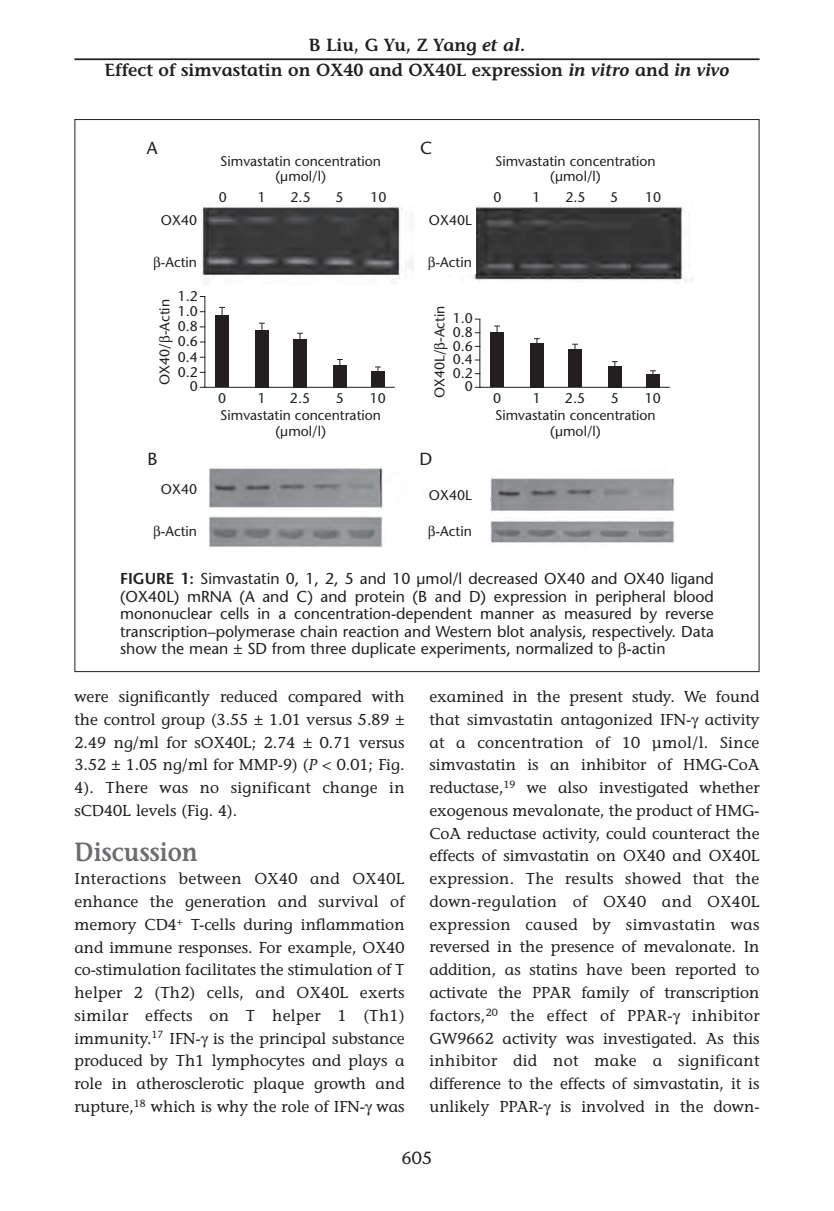
<style>
.page{position:relative;width:834px;height:1211px;background:#fff}
.page>*{position:absolute;margin:0;border:0;box-sizing:border-box;transform-origin:0 0}
.t1{font:600 26.25px "Stone Informal";color:#6c6d70;scale:.9 1}
.t2{font:600 17.5px/24.5px "Stone Informal";color:#231f20;text-align:center}
.t3{font:17.5px "Stone Sans";color:#231f20}
.t4{font:17.5px "Stone Informal";color:#231f20}
.t5{font:15.75px/22.8px "Stone Informal";color:#231f20;text-align:justify}
.t6{font:15.75px/17.5px "Stone Sans";color:#231f20;text-align:justify}
.t7{font:14px/15px "Stone Sans";color:#231f20;text-align:center}
.s1{font-style:italic}
.s2{font-weight:600}
</style>
<div class="page">
<hr style="left:74px;top:58px;width:685px;height:2px;background:#231f20">
<img style="left:202px;top:205px;width:491px;height:79px">
<img style="left:209px;top:468px;width:465px;height:79px">
<div style="left:414px;top:205px;width:61px;height:69px;background:#fff"></div>
<div style="left:437px;top:458px;width:53px;height:91px;background:#fff"></div>
<svg style="left:200px;top:296px;width:195px;height:92px"></svg>
<svg style="left:474px;top:318px;width:196px;height:70px"></svg>
<svg style="left:428px;top:525px;width:7px;height:13px"></svg>
<p class="t2" style="left:105px;top:35px;width:626px">B Liu, G Yu, Z Yang <span class="s1">et al</span>.<br>Effect of simvastatin on OX40 and OX40L expression <span class="s1">in vitro</span> and <span class="s1">in vivo</span></p>
<p class="t3" style="left:147px;top:141px;width:12px">A</p>
<p class="t7" style="left:161px;top:214px;width:38px">OX40</p>
<p class="t7" style="left:161px;top:256px;width:38px">-Actin</p>
<p class="t7" style="left:178px;top:290px;width:22px;text-align:right">1.2<br>1.0<br>0.8<br>0.6<br>0.4<br>0.2<br>0</p>
<p class="t7" style="left:158px;top:385px;width:87px;rotate:-90deg">OX40/ -Actin</p>
<p class="t3" style="left:147px;top:452px;width:12px">B</p>
<p class="t7" style="left:161px;top:483px;width:38px">OX40</p>
<p class="t7" style="left:161px;top:524px;width:38px">-Actin</p>
<p class="t3" style="left:420px;top:141px;width:13px">C</p>
<p class="t7" style="left:495px;top:154px;width:162px;line-height:15.8px">Simvastatin concentration (µmol/l)</p>
<p class="t7" style="left:220px;top:154px;width:162px;line-height:15.8px">Simvastatin concentration (µmol/l)</p>
<p class="t7" style="left:335px;top:191px;width:10px">5</p>
<p class="t7" style="left:370px;top:191px;width:18px">10</p>
<p class="t7" style="left:493px;top:191px;width:10px">0</p>
<p class="t7" style="left:610px;top:191px;width:10px">5</p>
<p class="t7" style="left:645px;top:191px;width:18px">10</p>
<p class="t7" style="left:532px;top:191px;width:10px">1</p>
<p class="t7" style="left:565px;top:191px;width:22px">2.5</p>
<p class="t7" style="left:219px;top:191px;width:10px">0</p>
<p class="t7" style="left:258px;top:191px;width:10px">1</p>
<p class="t7" style="left:290px;top:191px;width:22px">2.5</p>
<p class="t7" style="left:218px;top:392px;width:10px">0</p>
<p class="t7" style="left:258px;top:392px;width:10px">1</p>
<p class="t7" style="left:290px;top:392px;width:22px">2.5</p>
<p class="t7" style="left:336px;top:392px;width:10px">5</p>
<p class="t7" style="left:370px;top:392px;width:18px">10</p>
<p class="t7" style="left:429px;top:214px;width:44px">OX40L</p>
<p class="t7" style="left:435px;top:256px;width:38px">-Actin</p>
<p class="t7" style="left:433px;top:342px;width:38px;rotate:-90deg">-Actin</p>
<p class="t7" style="left:452px;top:313px;width:22px;line-height:13.7px;text-align:right">1.0<br>0.8<br>0.6<br>0.4<br>0.2<br>0</p>
<p class="t7" style="left:433px;top:398px;width:50px;rotate:-90deg">OX40L/</p>
<p class="t7" style="left:493px;top:392px;width:10px">0</p>
<p class="t7" style="left:533px;top:392px;width:10px">1</p>
<p class="t7" style="left:565px;top:392px;width:22px">2.5</p>
<p class="t7" style="left:610px;top:392px;width:10px">5</p>
<p class="t7" style="left:644px;top:392px;width:18px">10</p>
<p class="t7" style="left:220px;top:408px;width:162px;line-height:15.8px">Simvastatin concentration (µmol/l)</p>
<p class="t7" style="left:495px;top:408px;width:162px;line-height:15.8px">Simvastatin concentration (µmol/l)</p>
<p class="t3" style="left:419px;top:452px;width:14px">D</p>
<p class="t7" style="left:429px;top:488px;width:44px">OX40L</p>
<p class="t7" style="left:435px;top:524px;width:38px">-Actin</p>
<p class="t6" style="left:120px;top:571px;width:595px"><span class="s2">FIGURE 1:</span> Simvastatin 0, 1, 2, 5 and 10 µmol/l decreased OX40 and OX40 ligand (OX40L) mRNA (A and C) and protein (B and D) expression in peripheral blood mononuclear cells in a concentration-dependent manner as measured by reverse transcription–polymerase chain reaction and Western blot analysis, respectively. Data show the mean ± SD from three duplicate experiments, normalized to -actin</p>
<p class="t5" style="left:74px;top:687px;width:331px">were significantly reduced compared with the control group (3.55 ± 1.01 versus 5.89 ± 2.49 ng/ml for sOX40L; 2.74 ± 0.71 versus 3.52 ± 1.05 ng/ml for MMP-9) (<span class="s1">P</span> &lt; 0.01; Fig.<br>4). There was no significant change in sCD40L levels (Fig. 4).</p>
<h1 class="t1" style="left:74px;top:842px;width:139px">Discussion</h1>
<p class="t5" style="left:74px;top:869px;width:331px">Interactions between OX40 and OX40L enhance the generation and survival of memory CD4<sup>+</sup> T-cells during inflammation and immune responses. For example, OX40 co-stimulation facilitates the stimulation of T helper 2 (Th2) cells, and OX40L exerts similar effects on T helper 1 (Th1) immunity.<sup>17</sup> IFN- is the principal substance produced by Th1 lymphocytes and plays a role in atherosclerotic plaque growth and rupture,<sup>18</sup> which is why the role of IFN- was</p>
<p class="t5" style="left:429px;top:687px;width:331px">examined in the present study. We found that simvastatin antagonized IFN- activity at a concentration of 10 µmol/l. Since simvastatin is an inhibitor of HMG-CoA reductase,<sup>19</sup> we also investigated whether exogenous mevalonate, the product of HMG-CoA reductase activity, could counteract the effects of simvastatin on OX40 and OX40L expression. The results showed that the down-regulation of OX40 and OX40L expression caused by simvastatin was reversed in the presence of mevalonate. In addition, as statins have been reported to activate the PPAR family of transcription factors,<sup>20</sup> the effect of PPAR- inhibitor GW9662 activity was investigated. As this inhibitor did not make a significant difference to the effects of simvastatin, it is unlikely PPAR- is involved in the down-</p>
<p class="t4" style="left:402px;top:1151px;width:32px">605</p>
</div>
